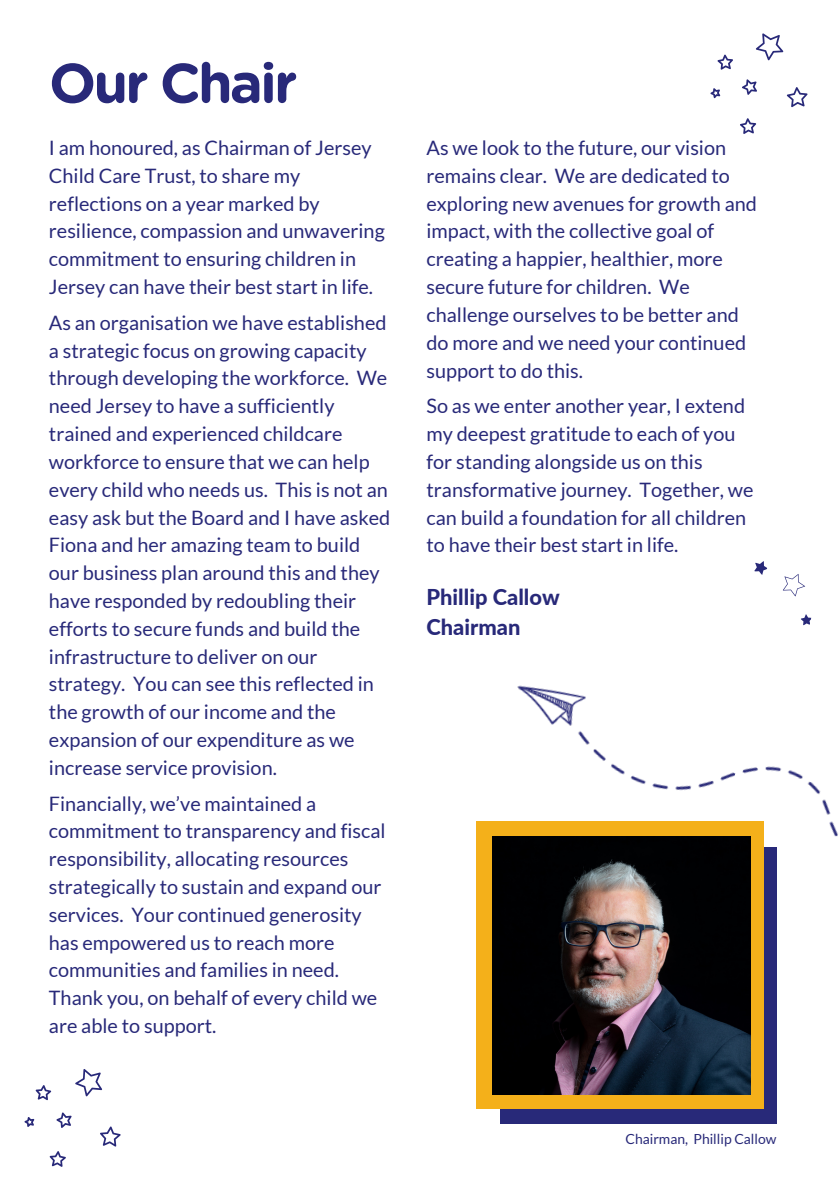
<style>
.page{position:relative;width:839px;height:1191px;background:#fff}
.page>*{position:absolute;margin:0;border:0;box-sizing:border-box;transform-origin:0 0}
.t1{font:700 55.6px "Gotham Rounded";letter-spacing:-.05em;color:#282979}
.t2{font:800 21.8px/29.8px "Lato";color:#282979}
.t3{font:19.8px/27.8px "Lato";color:#282979}
.t4{font:14px "Lato";color:#282979}
</style>
<div class="page">
<svg style="left:710px;top:33px;width:98px;height:101px"></svg>
<svg style="left:35px;top:1085px;width:17px;height:16px"></svg>
<svg style="left:100px;top:1126px;width:21px;height:21px"></svg>
<svg style="left:49px;top:1151px;width:17px;height:16px"></svg>
<svg style="left:56px;top:1112px;width:16px;height:16px"></svg>
<svg style="left:24px;top:1117px;width:11px;height:10px"></svg>
<svg style="left:75px;top:1069px;width:28px;height:28px"></svg>
<svg style="left:754px;top:561px;width:14px;height:14px"></svg>
<svg style="left:801px;top:614px;width:11px;height:12px"></svg>
<svg style="left:783px;top:574px;width:22px;height:23px"></svg>
<div style="left:499px;top:848px;width:277px;height:276px;background:#282979"></div>
<div style="left:476px;top:821px;width:288px;height:287px;background:#f4b01a"></div>
<img style="left:492px;top:931px;width:258px;height:164px">
<img style="left:492px;top:685px;width:346px;height:246px">
<h3 class="t1" style="left:49px;top:58px;width:250px">Our Chair</h3>
<h3 class="t3" style="left:49px;top:133px;width:337px">I am honoured, as Chairman of Jersey Child Care Trust, to share my reflections on a year marked by resilience, compassion and unwavering commitment to ensuring children in Jersey can have their best start in life.</h3>
<h3 class="t3" style="left:49px;top:308px;width:343px">As an organisation we have established a strategic focus on growing capacity through developing the workforce. We need Jersey to have a sufficiently trained and experienced childcare workforce to ensure that we can help every child who needs us. This is not an easy ask but the Board and I have asked Fiona and her amazing team to build our business plan around this and they have responded by redoubling their efforts to secure funds and build the infrastructure to deliver on our strategy. You can see this reflected in the growth of our income and the expansion of our expenditure as we increase service provision.</h3>
<h3 class="t3" style="left:49px;top:789px;width:338px">Financially, we’ve maintained a commitment to transparency and fiscal responsibility, allocating resources strategically to sustain and expand our services. Your continued generosity has empowered us to reach more communities and families in need.<br>Thank you, on behalf of every child we are able to support.</h3>
<h3 class="t3" style="left:426px;top:133px;width:332px">As we look to the future, our vision remains clear. We are dedicated to exploring new avenues for growth and impact, with the collective goal of creating a happier, healthier, more secure future for children. We challenge ourselves to be better and do more and we need your continued support to do this.</h3>
<p class="t3" style="left:426px;top:392px;width:328px">So as we enter another year, I extend my deepest gratitude to each of you for standing alongside us on this transformative journey. Together, we can build a foundation for all children to have their best start in life.</p>
<p class="t2" style="left:426px;top:582px;width:135px">Phillip Callow<br>Chairman</p>
<h1 class="t4" style="left:625px;top:1130px;width:152px">Chairman, Phillip Callow</h1>
</div>
